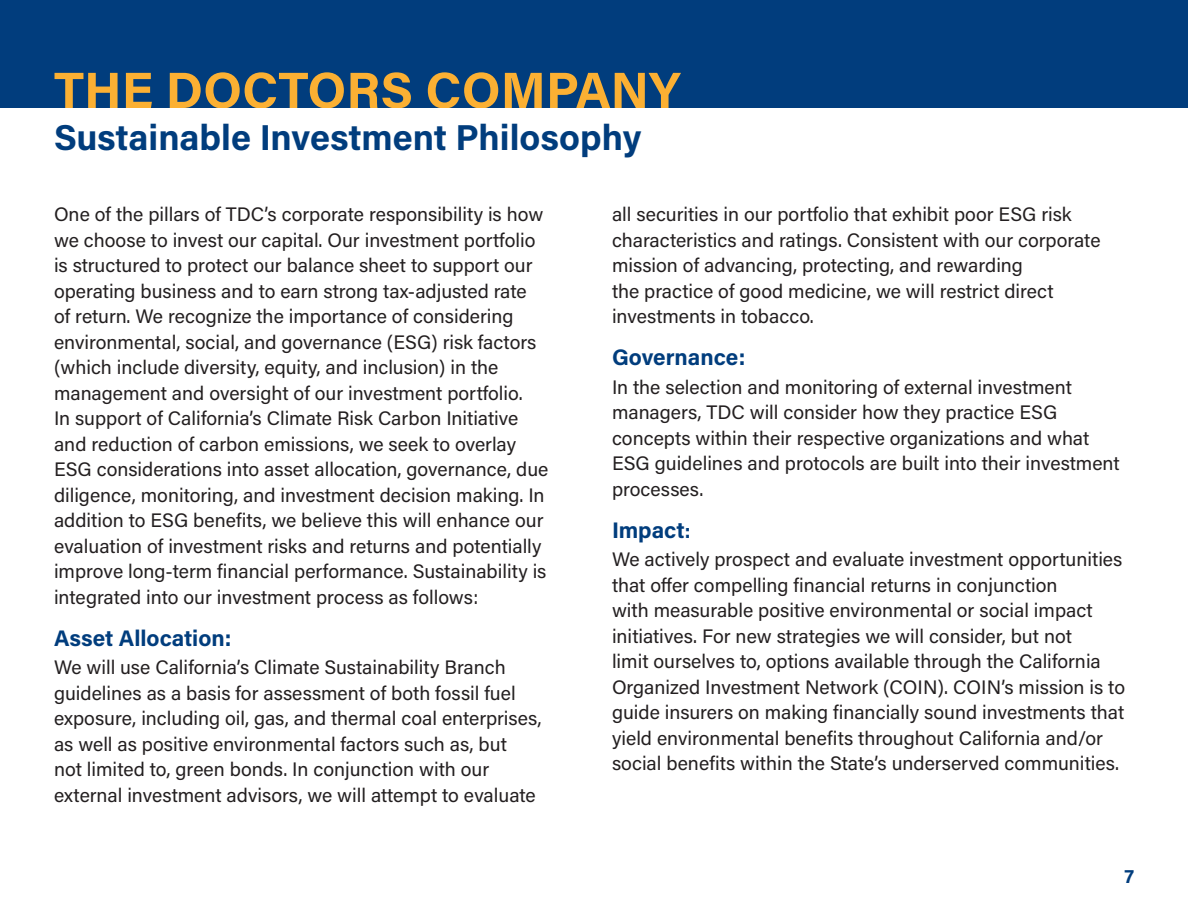
<style>
.page{position:relative;width:1188px;height:918px;background:#fff}
.page>*{position:absolute;margin:0;border:0;box-sizing:border-box;transform-origin:0 0}
.t1{font:700 51px "Acumin Pro";color:#fbb033}
.Sub_2{font:700 36px "Acumin Pro";color:#013d7d}
.Sub_2-2{font:700 22.5px "Acumin Pro";color:#013d7d}
.Body{font:19.5px/25.5px "Acumin Pro";color:#231f20}
.t2{font:700 19.5px "Acumin Pro";color:#013d7d}
.s1{font-size:19.5px}
</style>
<div class="page">
<div style="left:0;top:0;width:1188px;height:108px;background:#013d7d"></div>
<p class="t1" style="left:54px;top:54px;width:628px">THE DOCTORS COMPANY</p>
<p class="Sub_2" style="left:54px;top:112px;width:589px">Sustainable Investment Philosophy</p>
<p class="Body" style="left:54px;top:201px;width:496px">One of the pillars of TDC’s corporate responsibility is how we choose to invest our capital. Our investment portfolio is structured to protect our balance sheet to support our operating business and to earn strong tax-adjusted rate<br>of return. We recognize the importance of considering environmental, social, and governance (ESG) risk factors (which include diversity, equity, and inclusion) in the management and oversight of our investment portfolio.<br>In support of California’s Climate Risk Carbon Initiative and reduction of carbon emissions, we seek to overlay ESG considerations into asset allocation, governance, due diligence, monitoring, and investment decision making. In addition to ESG benefits, we believe this will enhance our evaluation of investment risks and returns and potentially improve long-term financial performance. Sustainability is integrated into our investment process as follows:</p>
<p class="Sub_2-2" style="left:54px;top:622px;width:179px">Asset Allocation:</p>
<p class="Body" style="left:54px;top:654px;width:489px">We will use California’s Climate Sustainability Branch guidelines as a basis for assessment of both fossil fuel exposure, including oil, gas, and thermal coal enterprises, as well as positive environmental factors such as, but<br>not limited to, green bonds. In conjunction with our external investment advisors, we will attempt to evaluate</p>
<p class="Body" style="left:612px;top:201px;width:490px">all securities in our portfolio that exhibit poor ESG risk characteristics and ratings. Consistent with our corporate mission of advancing, protecting, and rewarding<br>the practice of good medicine, we will restrict direct investments in tobacco.</p>
<p class="Sub_2-2" style="left:612px;top:342px;width:135px">Governance:</p>
<p class="Body" style="left:612px;top:373px;width:509px">In the selection and monitoring of external investment managers, TDC will consider how they practice ESG concepts within their respective organizations and what ESG guidelines and protocols are built into their investment processes.</p>
<p class="Sub_2-2" style="left:612px;top:514px;width:80px">Impact<span class="s1">:</span></p>
<p class="Body" style="left:612px;top:546px;width:515px">We actively prospect and evaluate investment opportunities that offer compelling financial returns in conjunction<br>with measurable positive environmental or social impact initiatives. For new strategies we will consider, but not<br>limit ourselves to, options available through the California Organized Investment Network (COIN). COIN’s mission is to guide insurers on making financially sound investments that yield environmental benefits throughout California and/or social benefits within the State’s underserved communities.</p>
<p class="t2" style="left:1124px;top:862px;width:11px">7</p>
</div>
